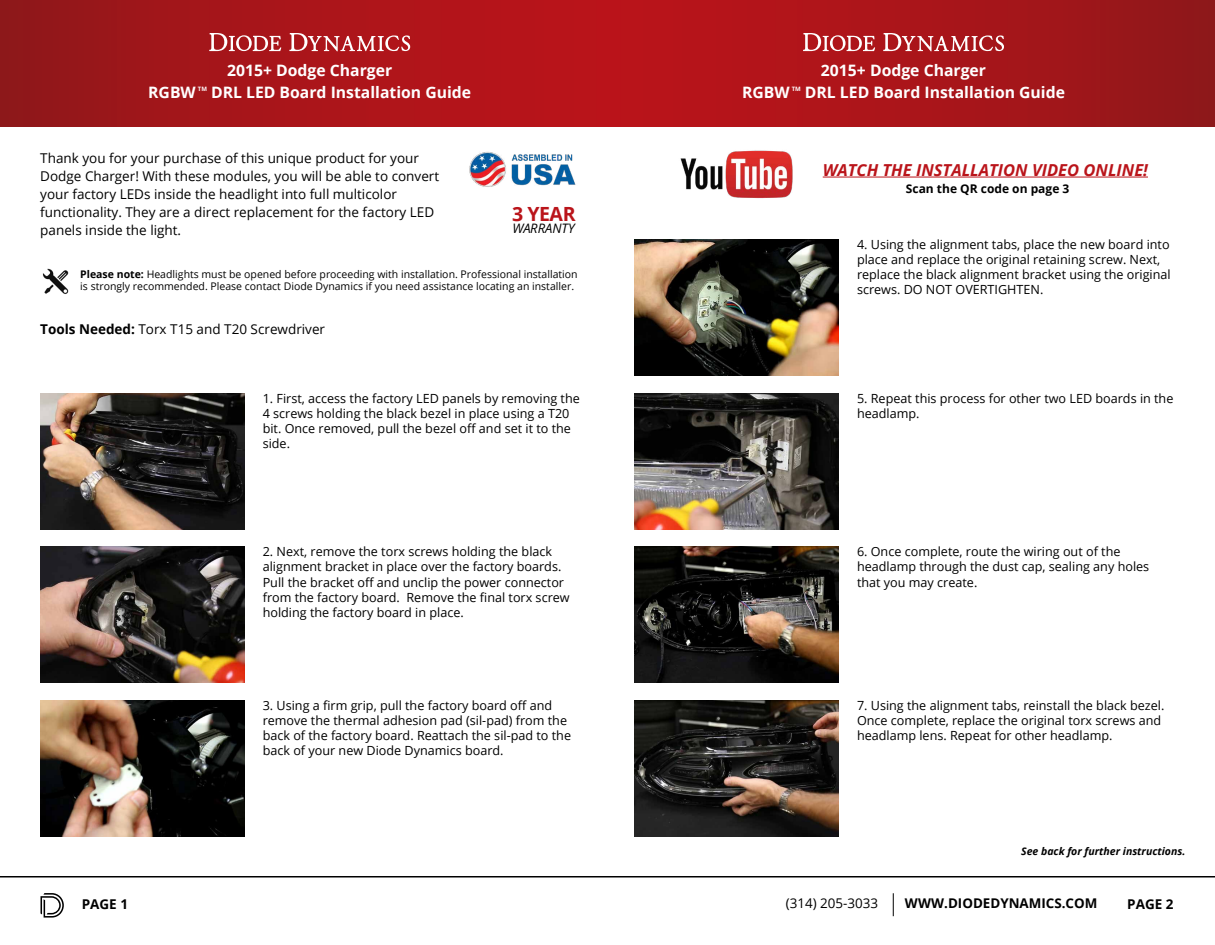
<style>
.page{position:relative;width:1215px;height:945px;background:#fff}
.page>*{position:absolute;margin:0;border:0;box-sizing:border-box;transform-origin:0 0}
.t1{font:700 19.5px "Open Sans";color:#ba141a}
.t2{font:italic 700 16.5px "Open Sans";color:#ba141a}
.t3{font:700 15.75px "Open Sans";color:#fff}
.t4{font:13.5px/18px "Open Sans";color:#000}
.t5{font:700 13.5px "Open Sans";color:#000}
.t6{font:700 13.35px "Open Sans";color:#000}
.t7{font:13.35px "Open Sans";color:#000}
.t8{font:italic 13.05px "Open Sans";color:#000}
.t9{font:12.6px/15.1px "Open Sans";color:#000}
.t10{font:700 12px "Open Sans";color:#000}
.t11{font:10.5px/12.6px "Open Sans";color:#000}
.t12{font:italic 700 10.5px "Open Sans";color:#000}
.t13{font:700 6px "Open Sans";color:#fff}
.s1{font-weight:700}
</style>
<div class="page">
<img style="left:0;top:0;width:1215px;height:127px">
<svg style="left:209px;top:33px;width:72px;height:18px"></svg>
<svg style="left:289px;top:33px;width:121px;height:18px"></svg>
<svg style="left:803px;top:33px;width:72px;height:18px"></svg>
<svg style="left:883px;top:33px;width:121px;height:18px"></svg>
<hr style="left:0;top:876px;width:1215px;height:2px;background:#000">
<svg style="left:893px;top:893px;width:1px;height:23px"></svg>
<svg style="left:40px;top:893px;width:24px;height:25px"></svg>
<img style="left:469px;top:152px;width:107px;height:35px">
<img style="left:42px;top:268px;width:27px;height:26px">
<img style="left:678px;top:125px;width:117px;height:74px">
<hr style="left:823px;top:177px;width:325px;height:1px;background:#ba141a">
<img style="left:40px;top:393px;width:205px;height:136px">
<img style="left:40px;top:547px;width:205px;height:136px">
<img style="left:40px;top:700px;width:205px;height:136px">
<img style="left:634px;top:239px;width:205px;height:136px">
<img style="left:634px;top:393px;width:205px;height:136px">
<img style="left:634px;top:547px;width:205px;height:136px">
<img style="left:634px;top:700px;width:205px;height:136px">
<p class="t3" style="left:227px;top:59px;width:167px">2015+ Dodge Charger</p>
<p class="t3" style="left:148px;top:81px;width:49px">RGBW</p>
<p class="t13" style="left:198px;top:84px;width:11px">TM</p>
<p class="t3" style="left:211px;top:81px;width:262px">DRL LED Board Installation Guide</p>
<p class="t4" style="left:40px;top:149px;width:400px">Thank you for your purchase of this unique product for your Dodge Charger! With these modules, you will be able to convert your factory LEDs inside the headlight into full multicolor functionality. They are a direct replacement for the factory LED panels inside the light.</p>
<h1 class="t1" style="left:512px;top:200px;width:65px">3 YEAR</h1>
<p class="t8" style="left:513px;top:219px;width:64px">WARRANTY</p>
<p class="t11" style="left:80px;top:267px;width:499px"><span class="s1">Please note:</span> Headlights must be opened before proceeding with installation. Professional installation is strongly recommended. Please contact Diode Dynamics if you need assistance locating an installer.</p>
<p class="t4" style="left:40px;top:320px;width:286px"><span class="s1">Tools Needed:</span> Torx T15 and T20 Screwdriver</p>
<p class="t9" style="left:263px;top:390px;width:319px">1. First, access the factory LED panels by removing the 4 screws holding the black bezel in place using a T20 bit. Once removed, pull the bezel off and set it to the side.</p>
<p class="t9" style="left:263px;top:544px;width:308px">2. Next, remove the torx screws holding the black alignment bracket in place over the factory boards.<br>Pull the bracket off and unclip the power connector from the factory board. Remove the final torx screw holding the factory board in place.</p>
<p class="t9" style="left:263px;top:698px;width:310px">3. Using a firm grip, pull the factory board off and remove the thermal adhesion pad (sil-pad) from the back of the factory board. Reattach the sil-pad to the back of your new Diode Dynamics board.</p>
<p class="t3" style="left:821px;top:59px;width:167px">2015+ Dodge Charger</p>
<p class="t3" style="left:742px;top:81px;width:49px">RGBW</p>
<p class="t13" style="left:792px;top:84px;width:11px">TM</p>
<p class="t3" style="left:805px;top:81px;width:262px">DRL LED Board Installation Guide</p>
<h2 class="t2" style="left:823px;top:158px;width:327px">WATCH THE INSTALLATION VIDEO ONLINE!</h2>
<p class="t10" style="left:906px;top:180px;width:165px">Scan the QR code on page 3</p>
<p class="t9" style="left:857px;top:237px;width:315px">4. Using the alignment tabs, place the new board into place and replace the original retaining screw. Next, replace the black alignment bracket using the original screws. DO NOT OVERTIGHTEN.</p>
<p class="t9" style="left:857px;top:390px;width:318px">5. Repeat this process for other two LED boards in the headlamp.</p>
<p class="t9" style="left:857px;top:544px;width:294px">6. Once complete, route the wiring out of the headlamp through the dust cap, sealing any holes that you may create.</p>
<p class="t9" style="left:857px;top:698px;width:309px">7. Using the alignment tabs, reinstall the black bezel.<br>Once complete, replace the original torx screws and headlamp lens. Repeat for other headlamp.</p>
<p class="t12" style="left:1021px;top:844px;width:166px">See back for further instructions.</p>
<p class="t5" style="left:82px;top:894px;width:48px">PAGE 1</p>
<p class="t7" style="left:786px;top:894px;width:94px">(314) 205-3033</p>
<p class="t6" style="left:905px;top:894px;width:194px">WWW.DIODEDYNAMICS.COM</p>
<p class="t5" style="left:1127px;top:894px;width:48px">PAGE 2</p>
</div>
